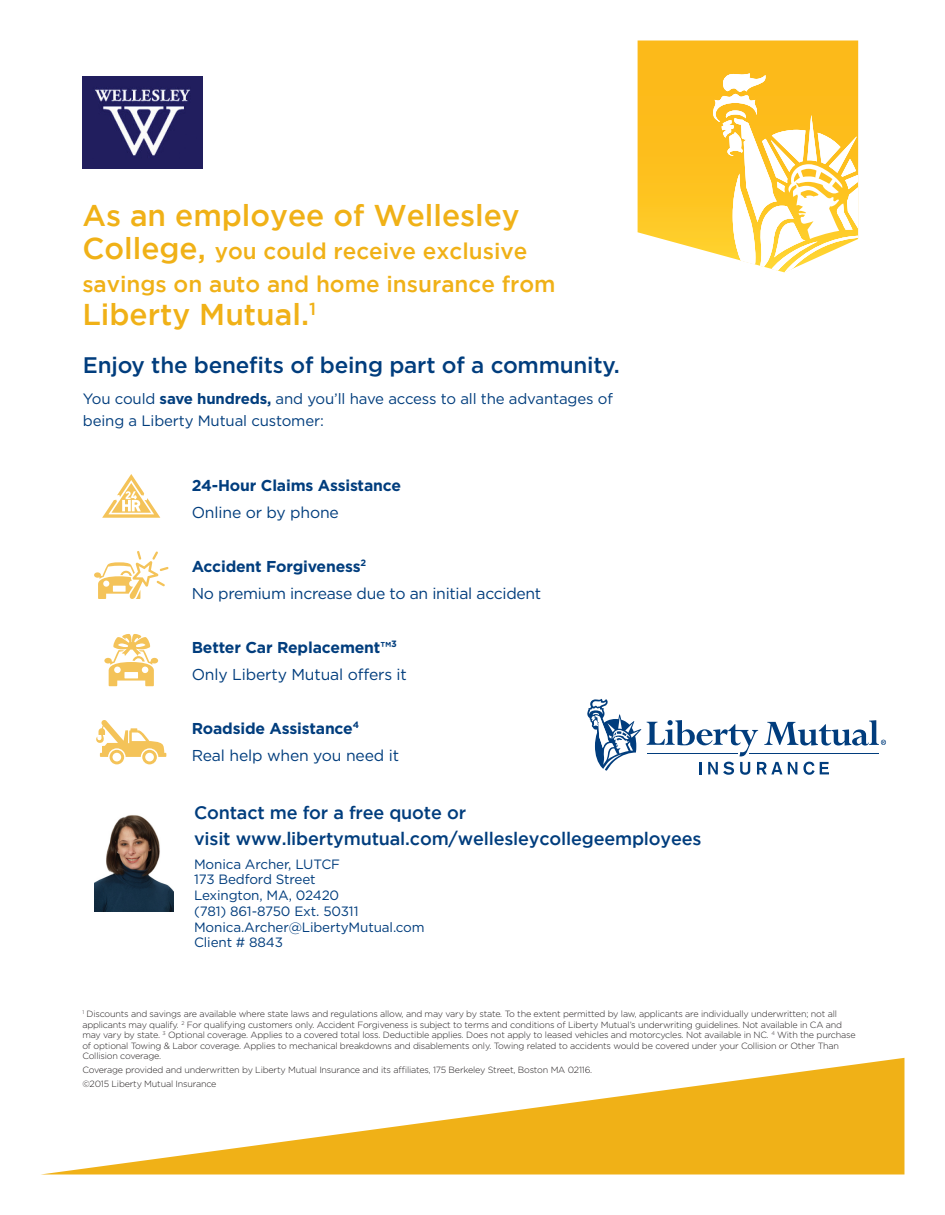
<style>
.page{position:relative;width:945px;height:1215px;background:#fff}
.page>*{position:absolute;margin:0;border:0;box-sizing:border-box;transform-origin:0 0}
.t1{font:500 30px "Gotham";color:#f0b117}
.t2{font:500 22.5px/33px "Gotham";color:#f0b117}
.t3{font:500 22.5px "Gotham";letter-spacing:-.01em;color:#013d7d}
.t4{font:500 18px/25.5px "Gotham";letter-spacing:-.01em;color:#013d7d}
.t5{font:15.75px/27px "Gotham";letter-spacing:-.01em;color:#013d7d}
.t6{font:700 15.75px "Gotham";letter-spacing:-.01em;color:#013d7d}
.t7{font:15px/22.5px "Gotham";letter-spacing:-.01em;color:#013d7d}
.t8{font:13.5px/15.8px "Gotham";letter-spacing:-.01em;color:#013d7d}
.t9{font:300 9px/10.5px "Gotham";letter-spacing:-.02em;color:#231f20}
.s1{font-size:30px}
.s2{font-weight:700}
</style>
<div class="page">
<svg style="left:44px;top:1058px;width:860px;height:116px"></svg>
<svg style="left:102px;top:474px;width:58px;height:44px"></svg>
<svg style="left:94px;top:551px;width:75px;height:48px"></svg>
<svg style="left:96px;top:720px;width:70px;height:44px"></svg>
<svg style="left:104px;top:634px;width:54px;height:52px"></svg>
<img style="left:82px;top:77px;width:121px;height:92px">
<svg style="left:647px;top:720px;width:111px;height:36px"></svg>
<svg style="left:587px;top:699px;width:54px;height:72px"></svg>
<svg style="left:764px;top:720px;width:122px;height:26px"></svg>
<hr style="left:647px;top:753px;width:90px;height:1px;background:#013d7d">
<hr style="left:749px;top:753px;width:130px;height:1px;background:#013d7d">
<svg style="left:699px;top:762px;width:2px;height:12px"></svg>
<svg style="left:708px;top:762px;width:26px;height:13px"></svg>
<svg style="left:740px;top:762px;width:10px;height:13px"></svg>
<svg style="left:757px;top:762px;width:25px;height:12px"></svg>
<svg style="left:788px;top:762px;width:9px;height:12px"></svg>
<svg style="left:803px;top:762px;width:26px;height:13px"></svg>
<svg style="left:638px;top:40px;width:220px;height:213px;background:#fcc127"></svg>
<svg style="left:713px;top:73px;width:145px;height:199px"></svg>
<img style="left:94px;top:815px;width:79px;height:96px">
<h1 class="t1" style="left:82px;top:198px;width:439px">As an employee of Wellesley</h1>
<h2 class="t2" style="left:82px;top:234px;width:475px"><span class="s1">College,</span> you could receive exclusive savings on auto and home insurance from</h2>
<h1 class="t1" style="left:82px;top:297px;width:235px">Liberty Mutual.<sup>1</sup></h1>
<h2 class="t3" style="left:83px;top:351px;width:538px">Enjoy the benefits of being part of a community.</h2>
<h3 class="t7" style="left:83px;top:387px;width:531px">You could <span class="s2">save hundreds,</span> and you’ll have access to all the advantages of being a Liberty Mutual customer:</h3>
<h3 class="t6" style="left:192px;top:475px;width:211px">24-Hour Claims Assistance</h3>
<h3 class="t5" style="left:192px;top:498px;width:149px">Online or by phone</h3>
<h3 class="t5" style="left:192px;top:552px;width:351px"><span class="s2">Accident Forgiveness</span><sup>2<br></sup>No premium increase due to an initial accident</h3>
<h3 class="t5" style="left:192px;top:633px;width:217px"><span class="s2">Better Car Replacement™</span><sup>3<br></sup>Only Liberty Mutual offers it</h3>
<h3 class="t5" style="left:192px;top:714px;width:209px"><span class="s2">Roadside Assistance</span><sup>4<br></sup>Real help when you need it</h3>
<h3 class="t4" style="left:194px;top:800px;width:509px">Contact me for a free quote or<br>visit www.libertymutual.com/wellesleycollegeemployees</h3>
<h3 class="t8" style="left:194px;top:856px;width:232px">Monica Archer, LUTCF<br>173 Bedford Street<br>Lexington, MA, 02420<br>(781) 861-8750 Ext. 50311<br>Monica.Archer@LibertyMutual.com<br>Client # 8843</h3>
<p class="t9" style="left:82px;top:1009px;width:775px"><sup>1</sup> Discounts and savings are available where state laws and regulations allow, and may vary by state. To the extent permitted by law, applicants are individually underwritten; not all applicants may qualify. <sup>2</sup> For qualifying customers only. Accident Forgiveness is subject to terms and conditions of Liberty Mutual’s underwriting guidelines. Not available in CA and may vary by state. <sup>3</sup> Optional coverage. Applies to a covered total loss. Deductible applies. Does not apply to leased vehicles and motorcycles. Not available in NC. <sup>4</sup> With the purchase of optional Towing &amp; Labor coverage. Applies to mechanical breakdowns and disablements only. Towing related to accidents would be covered under your Collision or Other Than Collision coverage.</p>
<p class="t9" style="left:82px;top:1063px;width:511px;line-height:13.8px">Coverage provided and underwritten by Liberty Mutual Insurance and its affiliates, 175 Berkeley Street, Boston MA 02116. ©2015 Liberty Mutual Insurance</p>
</div>
